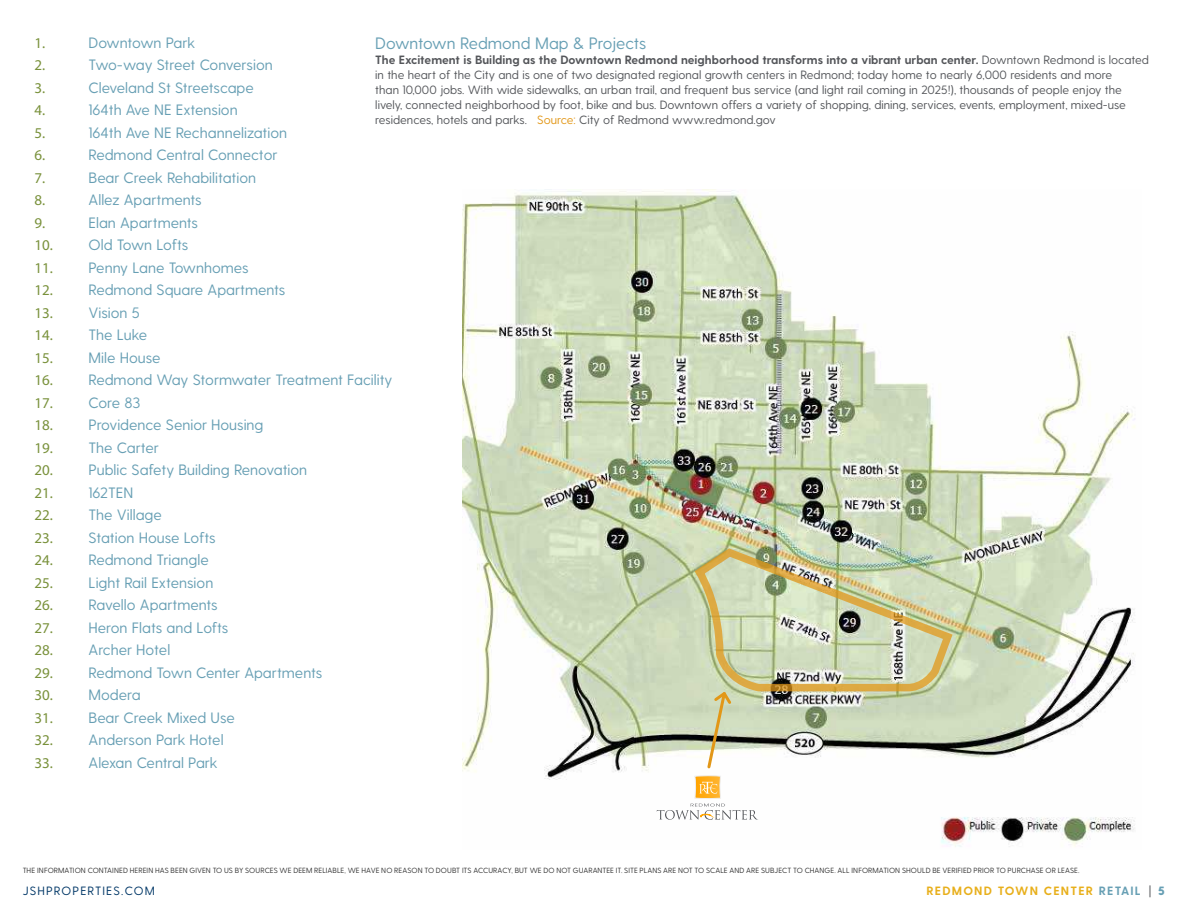
<style>
.page{position:relative;width:1188px;height:918px;background:#fff}
.page>*{position:absolute;margin:0;border:0;box-sizing:border-box;transform-origin:0 0}
.t1{font:16.5px "Greycliff CF";letter-spacing:-.005em;color:#679fb4}
.t2{font:15px "Greycliff CF";color:#679fb4}
.t3{font:15px "Myriad Pro";color:#79913b}
.t4{font:12px/15px "Greycliff CF";color:#54565a}
.t5{font:700 12px "Greycliff CF";letter-spacing:.1em;color:#e8af1b}
.t6{font:12px "Greycliff CF";letter-spacing:.1em;color:#003767}
.t7{font:7.5px "Greycliff CF";letter-spacing:.005em;color:#333}
.s1{font-family:"Myriad Pro";color:#79913b}
.s2{font-weight:700}
.s3{color:#e29717}
.s4{color:#679fb4}
.s5{font-weight:400;color:#54565a}
.s6{font-weight:800;color:#679fb4}
</style>
<div class="page">
<img style="left:462px;top:189px;width:673px;height:658px">
<svg style="left:657px;top:776px;width:101px;height:44px"></svg>
<img style="left:693px;top:547px;width:261px;height:223px">
<p class="t3" style="left:35px;top:33px;width:12px">1.</p>
<p class="t2" style="left:89px;top:34px;width:108px">Downtown Park</p>
<p class="t3" style="left:35px;top:56px;width:12px">2.</p>
<p class="t2" style="left:89px;top:56px;width:186px">Two-way Street Conversion</p>
<p class="t3" style="left:35px;top:78px;width:12px">3.</p>
<p class="t2" style="left:89px;top:79px;width:167px">Cleveland St Streetscape</p>
<p class="t3" style="left:35px;top:101px;width:12px">4.</p>
<p class="t2" style="left:89px;top:101px;width:151px">164th Ave NE Extension</p>
<p class="t3" style="left:35px;top:123px;width:12px">5.</p>
<p class="t2" style="left:89px;top:124px;width:200px">164th Ave NE Rechannelization</p>
<p class="t3" style="left:35px;top:146px;width:12px">6.</p>
<p class="t2" style="left:89px;top:146px;width:190px">Redmond Central Connector</p>
<p class="t3" style="left:35px;top:168px;width:12px">7.</p>
<p class="t2" style="left:89px;top:169px;width:169px">Bear Creek Rehabilitation</p>
<p class="t3" style="left:35px;top:191px;width:12px">8.</p>
<p class="t2" style="left:89px;top:191px;width:115px">Allez Apartments</p>
<p class="t3" style="left:35px;top:213px;width:12px">9.</p>
<p class="t2" style="left:89px;top:214px;width:111px">Elan Apartments</p>
<p class="t2" style="left:35px;top:236px;width:155px"><span class="s1">10.</span> Old Town Lofts</p>
<p class="t2" style="left:35px;top:259px;width:216px"><span class="s1">11.</span> Penny Lane Townhomes</p>
<p class="t2" style="left:35px;top:281px;width:252px"><span class="s1">12.</span> Redmond Square Apartments</p>
<p class="t2" style="left:35px;top:304px;width:107px"><span class="s1">13.</span> Vision 5</p>
<p class="t2" style="left:35px;top:326px;width:114px"><span class="s1">14.</span> The Luke</p>
<p class="t2" style="left:35px;top:349px;width:127px"><span class="s1">15.</span> Mile House</p>
<p class="t2" style="left:35px;top:371px;width:359px"><span class="s1">16.</span> Redmond Way Stormwater Treatment Facility</p>
<p class="t2" style="left:35px;top:394px;width:107px"><span class="s1">17.</span> Core 83</p>
<p class="t2" style="left:35px;top:416px;width:230px"><span class="s1">18.</span> Providence Senior Housing</p>
<p class="t2" style="left:35px;top:439px;width:126px"><span class="s1">19.</span> The Carter</p>
<p class="t2" style="left:35px;top:461px;width:274px"><span class="s1">20.</span> Public Safety Building Renovation</p>
<p class="t2" style="left:35px;top:484px;width:100px"><span class="s1">21.</span> 162TEN</p>
<p class="t2" style="left:35px;top:506px;width:129px"><span class="s1">22.</span> The Village</p>
<p class="t2" style="left:35px;top:529px;width:183px"><span class="s1">23.</span> Station House Lofts</p>
<p class="t2" style="left:35px;top:551px;width:176px"><span class="s1">24.</span> Redmond Triangle</p>
<p class="t2" style="left:35px;top:574px;width:180px"><span class="s1">25.</span> Light Rail Extension</p>
<p class="t2" style="left:35px;top:596px;width:185px"><span class="s1">26.</span> Ravello Apartments</p>
<p class="t2" style="left:35px;top:619px;width:195px"><span class="s1">27.</span> Heron Flats and Lofts</p>
<p class="t2" style="left:35px;top:641px;width:137px"><span class="s1">28.</span> Archer Hotel</p>
<p class="t2" style="left:35px;top:664px;width:289px"><span class="s1">29.</span> Redmond Town Center Apartments</p>
<p class="t2" style="left:35px;top:686px;width:108px"><span class="s1">30.</span> Modera</p>
<p class="t2" style="left:35px;top:709px;width:202px"><span class="s1">31.</span> Bear Creek Mixed Use</p>
<p class="t2" style="left:35px;top:731px;width:191px"><span class="s1">32.</span> Anderson Park Hotel</p>
<p class="t2" style="left:35px;top:754px;width:185px"><span class="s1">33.</span> Alexan Central Park</p>
<p class="t1" style="left:375px;top:33px;width:273px">Downtown Redmond Map &amp; Projects</p>
<p class="t4" style="left:375px;top:52px;width:775px"><span class="s2">The Excitement is Building as the Downtown Redmond neighborhood transforms into a vibrant urban center.</span> Downtown Redmond is located in the heart of the City and is one of two designated regional growth centers in Redmond; today home to nearly 6,000 residents and more<br>than 10,000 jobs. With wide sidewalks, an urban trail, and frequent bus service (and light rail coming in 2025!), thousands of people enjoy the lively, connected neighborhood by foot, bike and bus. Downtown offers a variety of shopping, dining, services, events, employment, mixed-use residences, hotels and parks. <span class="s3">Source:</span> City of Redmond www.redmond.gov</p>
<p class="t7" style="left:23px;top:866px;width:1058px">THE INFORMATION CONTAINED HEREIN HAS BEEN GIVEN TO US BY SOURCES WE DEEM RELIABLE, WE HAVE NO REASON TO DOUBT ITS ACCURACY, BUT WE DO NOT GUARANTEE IT. SITE PLANS ARE NOT TO SCALE AND ARE SUBJECT TO CHANGE. ALL INFORMATION SHOULD BE VERIFIED PRIOR TO PURCHASE OR LEASE.</p>
<p class="t5" style="left:927px;top:884px;width:240px">REDMOND TOWN CENTER <span class="s4">RETAIL</span> <span class="s5">|</span> <span class="s6">5</span></p>
<p class="t6" style="left:23px;top:884px;width:134px">JSHPROPERTIES.COM</p>
</div>
